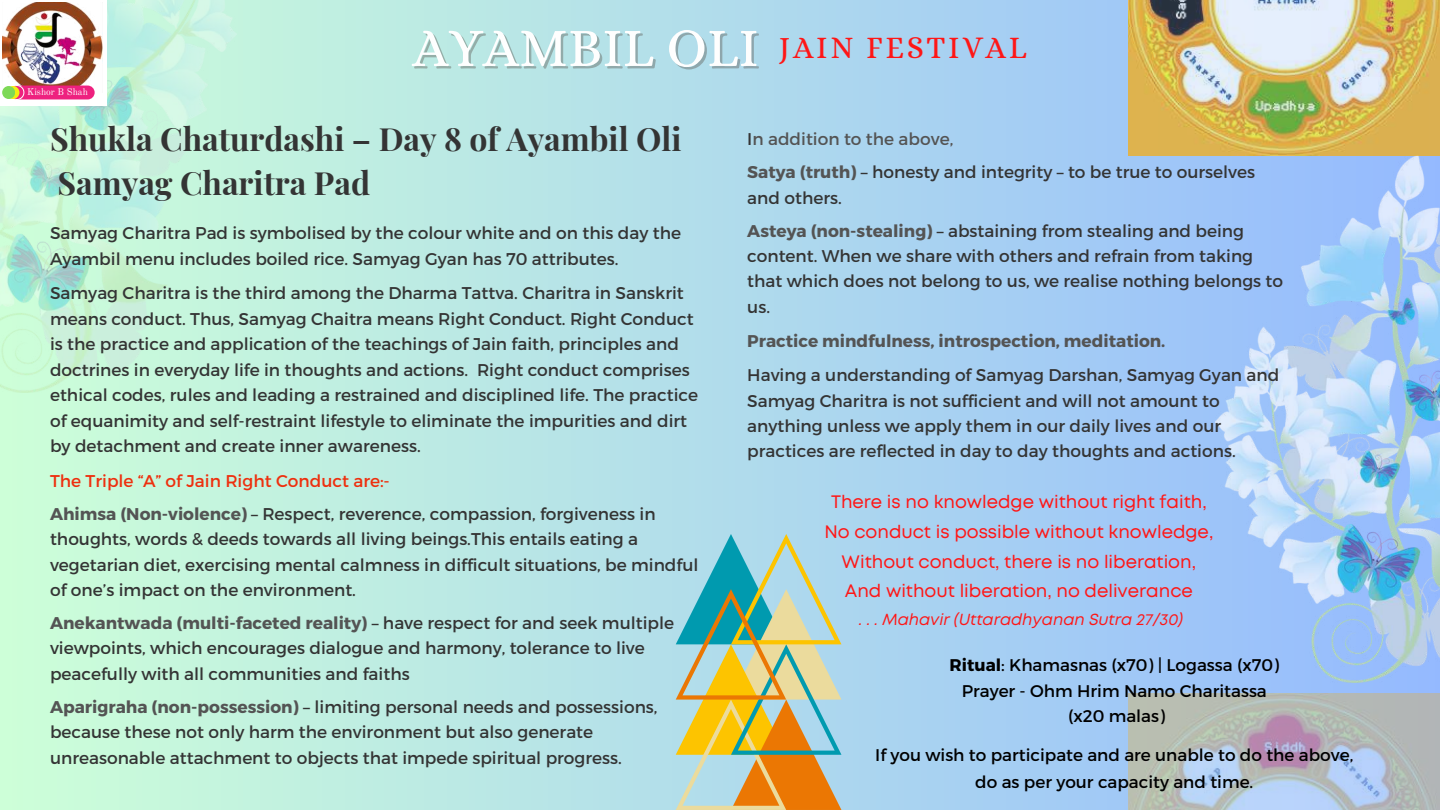
<style>
.page{position:relative;width:1440px;height:810px;background:#fff}
.page>*{position:absolute;margin:0;border:0;box-sizing:border-box;transform-origin:0 0}
.t1{font:700 32px/44.7px "Playfair Display";color:#343434}
.t2{font:31.5px "Alice";letter-spacing:.085em;color:#ff1616}
.t3{font:18px/29.6px "Mont";color:#ff1616;text-align:center}
.t4{font:17px/25.5px "Montserrat";color:#343434}
.t5{font:700 17px "Montserrat";color:#545454}
.t6{font:16.9px/25.7px "Montserrat";color:#000;text-align:center}
.t7{font:italic 16px "Mont";color:#ff1616}
.t8{font:9.5px "Old Standard";color:#fefefe}
.s1{font-size:55.3px;color:#fefefe}
.s2{color:#ee2f0e}
.s3{font-weight:700;color:#545454}
.s4{color:#545454}
.s5{font-weight:700}
</style>
<div class="page">
<div style="left:0;top:0;width:1440px;height:810px;background:linear-gradient(to right,#cdffd8,#94b9ff)"></div>
<img style="left:1129px;top:694px;width:311px;height:116px">
<img style="left:1216px;top:156px;width:224px;height:527px">
<img style="left:0;top:0;width:237px;height:392px">
<img style="left:1129px;top:0;width:311px;height:156px">
<svg style="left:676px;top:534px;width:165px;height:276px;background:#b2bf96"></svg>
<div style="left:0;top:0;width:107px;height:106px;background:#fff"></div>
<img style="left:2px;top:3px;width:100px;height:87px">
<div style="left:10px;top:86px;width:85px;height:13px;background:#ee217f;border-radius:7px"></div>
<svg style="left:10px;top:85px;width:15px;height:15px"></svg>
<svg style="left:7px;top:86px;width:13px;height:13px"></svg>
<div style="left:2px;top:86px;width:13px;height:13px;background:#7ed957;border-radius:50%"></div>
<p class="t8" style="left:27px;top:86px;width:62px">Kishor B Shah</p>
<h2 class="t2" style="left:412px;top:30px;width:616px"><span class="s1">AYAMBIL OLI</span> JAIN FESTIVAL</h2>
<h1 class="t1" style="left:50px;top:115px;width:633px">Shukla Chaturdashi – Day 8 of Ayambil Oli<br>Samyag Charitra Pad</h1>
<p class="t4" style="left:50px;top:220px;width:633px">Samyag Charitra Pad is symbolised by the colour white and on this day the<br>Ayambil menu includes boiled rice. Samyag Gyan has 70 attributes.</p>
<p class="t4" style="left:50px;top:280px;width:650px">Samyag Charitra is the third among the Dharma Tattva. Charitra in Sanskrit means conduct. Thus, Samyag Chaitra means Right Conduct. Right Conduct is the practice and application of the teachings of Jain faith, principles and doctrines in everyday life in thoughts and actions. Right conduct comprises ethical codes, rules and leading a restrained and disciplined life. The practice of equanimity and self-restraint lifestyle to eliminate the impurities and dirt by detachment and create inner awareness.</p>
<p class="t4" style="left:50px;top:463px;width:607px;line-height:33px"><span class="s2">The Triple “A” of Jain Right Conduct are:-<br></span><span class="s3">Ahimsa (Non-violence)</span> – Respect, reverence, compassion, forgiveness in</p>
<p class="t4" style="left:50px;top:525px;width:650px">thoughts, words &amp; deeds towards all living beings.This entails eating a vegetarian diet, exercising mental calmness in difficult situations, be mindful of one’s impact on the environment.</p>
<p class="t4" style="left:50px;top:609px;width:626px"><span class="s3">Anekantwada (multi-faceted reality)</span> – have respect for and seek multiple viewpoints, which encourages dialogue and harmony, tolerance to live peacefully with all communities and faiths</p>
<p class="t4" style="left:50px;top:693px;width:609px"><span class="s3">Aparigraha (non-possession)</span> – limiting personal needs and possessions, because these not only harm the environment but also generate unreasonable attachment to objects that impede spiritual progress.</p>
<p class="t4" style="left:747px;top:122px;width:509px;line-height:32.9px">I<span class="s4">n addition to the above,<br></span><span class="s3">Satya (truth)</span> – honesty and integrity – to be true to ourselves</p>
<p class="t4" style="left:747px;top:180px;width:498px;line-height:32.9px">and others.<br><span class="s3">Asteya (non-stealing)</span> – abstaining from stealing and being</p>
<p class="t4" style="left:747px;top:242px;width:537px">content. When we share with others and refrain from taking that which does not belong to us, we realise nothing belongs to us.</p>
<p class="t5" style="left:747px;top:330px;width:420px">Practice mindfulness, introspection, meditation.</p>
<p class="t4" style="left:747px;top:362px;width:534px">Having a understanding of Samyag Darshan, Samyag Gyan and Samyag Charitra is not sufficient and will not amount to anything unless we apply them in our daily lives and our practices are reflected in day to day thoughts and actions.</p>
<p class="t3" style="left:824px;top:489px;width:390px">There is no knowledge without right faith, No conduct is possible without knowledge, Without conduct, there is no liberation, And without liberation, no deliverance</p>
<p class="t7" style="left:859px;top:613px;width:326px">. . . Mahavir (Uttaradhyanan Sutra 27/30)</p>
<p class="t6" style="left:950px;top:651px;width:331px"><span class="s5">Ritual</span>: Khamasnas (x70) | Logassa (x70)<br>Prayer - Ohm Hrim Namo Charitassa (x20 malas)</p>
<p class="t6" style="left:875px;top:740px;width:480px;line-height:27.7px">If you wish to participate and are unable to do the above, do as per your capacity and time.</p>
</div>
